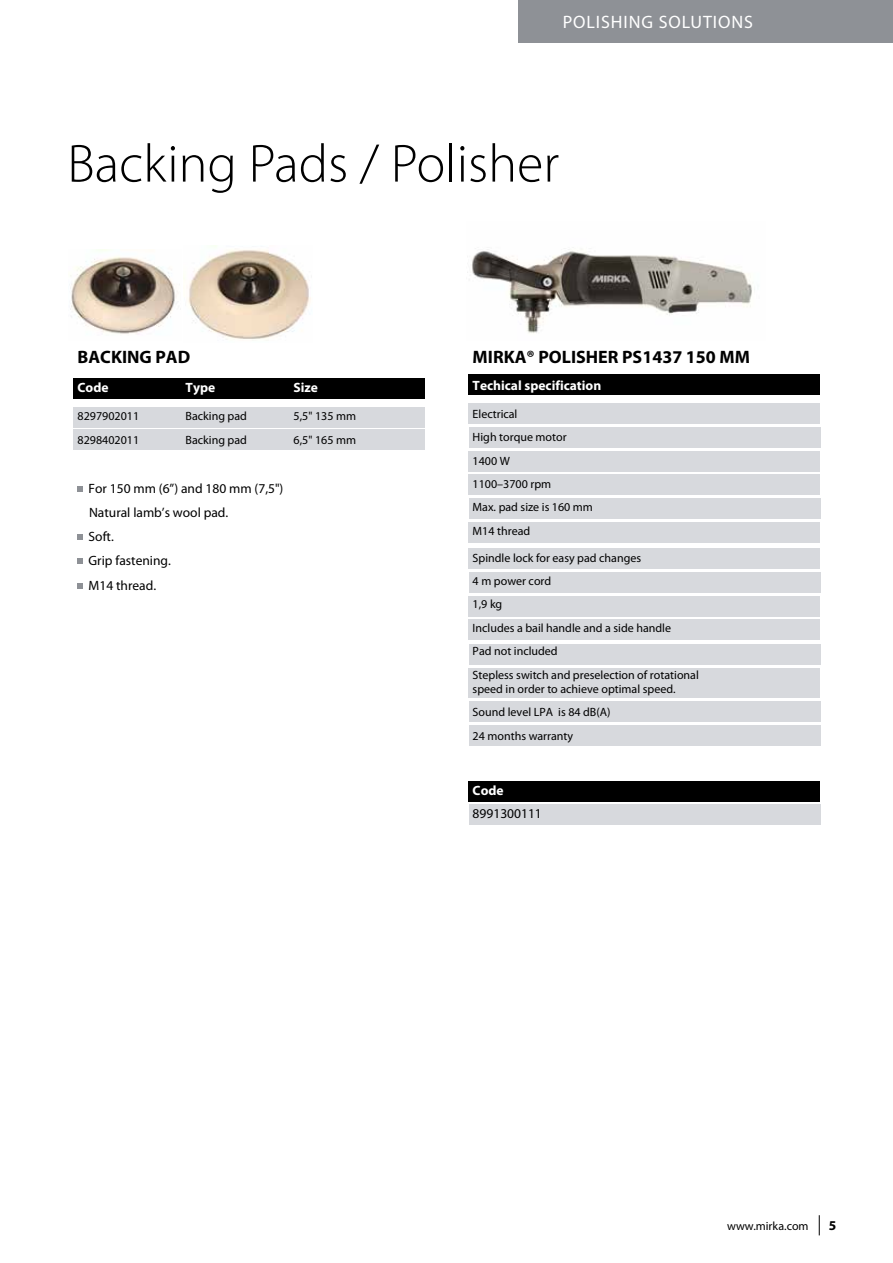
<style>
.page{position:relative;width:893px;height:1263px;background:#fff}
.page>*{position:absolute;margin:0;border:0;box-sizing:border-box;transform-origin:0 0}
.t1{font:300 54px "Myriad Pro";color:#000}
.t2{font:700 18px "Myriad Pro";color:#000}
.t3{font:18px "Myriad Pro";letter-spacing:.05em;color:#fff}
.t4{font:13.5px/24.2px "Myriad Pro";color:#000}
.t5{font:700 13.5px "Myriad Pro";color:#fff}
.t6{font:700 13.5px "Myriad Pro";color:#000}
.t7{font:12px/23.4px "Myriad Pro";color:#000}
</style>
<div class="page">
<div style="left:519px;top:0;width:374px;height:43px;background:#8e9196"></div>
<svg style="left:819px;top:1215px;width:1px;height:20px"></svg>
<img style="left:467px;top:249px;width:288px;height:84px">
<div style="left:468px;top:403px;width:352px;height:20px;background:#d7d9dd"></div>
<div style="left:468px;top:374px;width:352px;height:21px;background:#000"></div>
<div style="left:469px;top:427px;width:352px;height:20px;background:#d7d9dd"></div>
<div style="left:468px;top:451px;width:352px;height:20px;background:#d7d9dd"></div>
<div style="left:468px;top:474px;width:352px;height:21px;background:#d7d9dd"></div>
<div style="left:469px;top:499px;width:352px;height:20px;background:#d7d9dd"></div>
<div style="left:468px;top:523px;width:352px;height:20px;background:#d7d9dd"></div>
<div style="left:468px;top:548px;width:352px;height:20px;background:#d7d9dd"></div>
<div style="left:469px;top:572px;width:352px;height:20px;background:#d7d9dd"></div>
<div style="left:468px;top:596px;width:352px;height:20px;background:#d7d9dd"></div>
<div style="left:468px;top:620px;width:352px;height:20px;background:#d7d9dd"></div>
<div style="left:469px;top:644px;width:352px;height:20px;background:#d7d9dd"></div>
<div style="left:468px;top:668px;width:352px;height:30px;background:#d7d9dd"></div>
<div style="left:469px;top:701px;width:352px;height:20px;background:#d7d9dd"></div>
<div style="left:469px;top:725px;width:352px;height:20px;background:#d7d9dd"></div>
<div style="left:468px;top:781px;width:352px;height:21px;background:#000"></div>
<div style="left:469px;top:804px;width:352px;height:20px;background:#d7d9dd"></div>
<div style="left:73px;top:407px;width:352px;height:21px;background:#d7d9dd"></div>
<div style="left:73px;top:429px;width:352px;height:21px;background:#d7d9dd"></div>
<div style="left:73px;top:379px;width:352px;height:20px;background:#000"></div>
<img style="left:183px;top:245px;width:128px;height:94px">
<img style="left:70px;top:249px;width:108px;height:86px">
<svg style="left:78px;top:486px;width:5px;height:5px"></svg>
<svg style="left:78px;top:534px;width:5px;height:6px"></svg>
<svg style="left:78px;top:559px;width:5px;height:5px"></svg>
<svg style="left:78px;top:583px;width:5px;height:5px"></svg>
<h2 class="t3" style="left:563px;top:12px;width:192px">POLISHING SOLUTIONS</h2>
<h1 class="t1" style="left:67px;top:134px;width:493px">Backing Pads / Polisher</h1>
<h2 class="t2" style="left:78px;top:347px;width:114px">Backing Pad</h2>
<p class="t5" style="left:78px;top:380px;width:61px">Code T</p>
<p class="t5" style="left:193px;top:380px;width:52px">ype S</p>
<p class="t5" style="left:301px;top:380px;width:19px">ize</p>
<p class="t7" style="left:78px;top:405px;width:63px">8297902011</p>
<p class="t7" style="left:186px;top:405px;width:63px">Backing pad</p>
<p class="t7" style="left:294px;top:405px;width:64px">5,5" 135 mm</p>
<p class="t7" style="left:78px;top:429px;width:63px">8298402011</p>
<p class="t7" style="left:186px;top:429px;width:63px">Backing pad</p>
<p class="t7" style="left:294px;top:429px;width:64px">6,5" 165 mm</p>
<p class="t4" style="left:89px;top:476px;width:196px">For 150 mm (6”) and 180 mm (7,5")<br>Natural lamb’s wool pad.<br>Soft.<br>Grip fastening.<br>M14 thread.</p>
<h2 class="t2" style="left:473px;top:347px;width:263px">Mirka® Polisher PS1437 150 mm</h2>
<p class="t5" style="left:473px;top:378px;width:130px">Techical specification</p>
<p class="t7" style="left:473px;top:402px;width:122px">Electrical<br>High torque motor<br>1400 W<br>1100–3700 rpm<br>Max. pad size is 160 mm<br>M14 thread</p>
<p class="t7" style="left:473px;top:546px;width:228px">Spindle lock for easy pad changes<br>4 m power cord<br>1,9 kg<br>Includes a bail handle and a side handle<br>Pad not included<br>Stepless switch and preselection of rotational</p>
<p class="t7" style="left:473px;top:677px;width:204px">speed in order to achieve optimal speed.<br>Sound level LPA is 84 dB(A)<br>24 months warranty</p>
<p class="t5" style="left:473px;top:783px;width:32px">Code</p>
<p class="t4" style="left:473px;top:802px;width:71px">8991300111</p>
<p class="t7" style="left:727px;top:1214px;width:83px">www.mirka.com</p>
<p class="t6" style="left:829px;top:1217px;width:9px">5</p>
</div>
